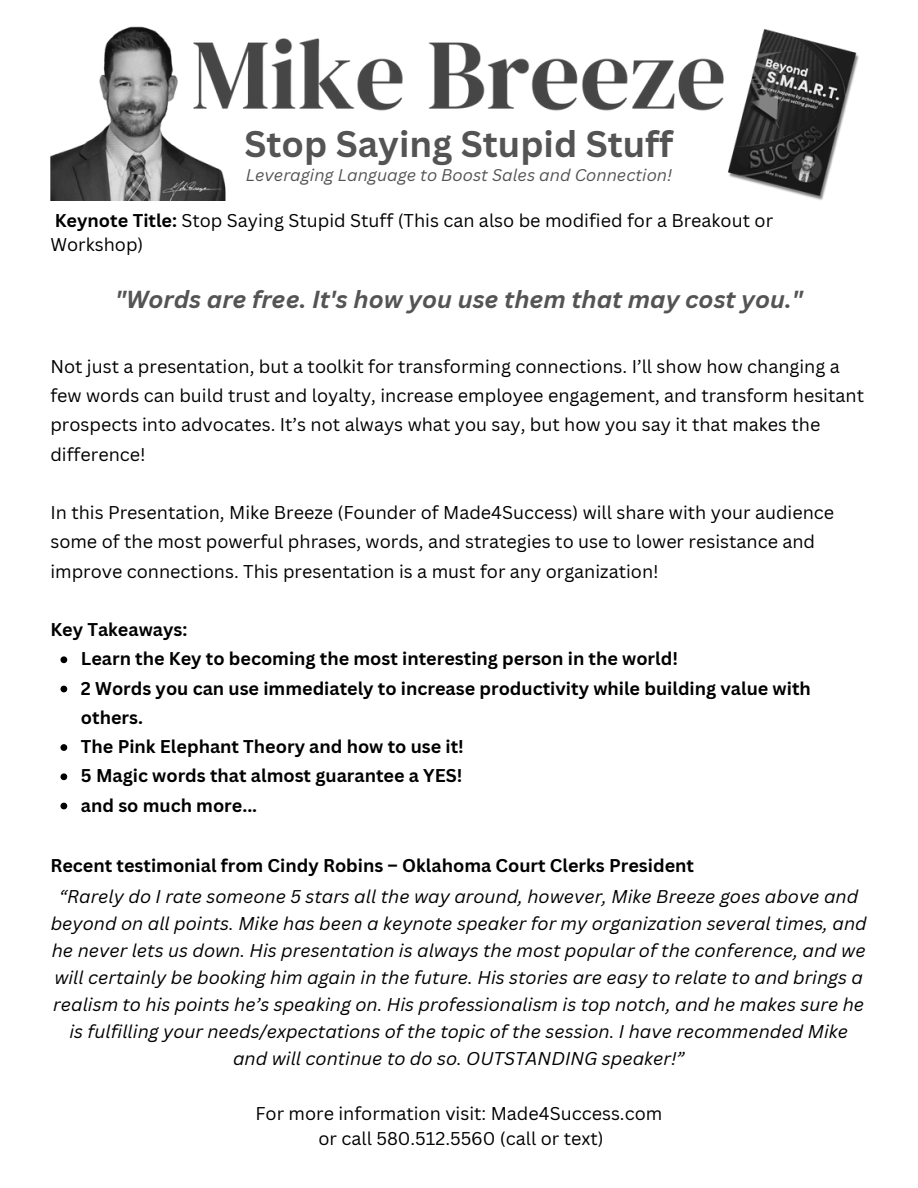
<style>
.page{position:relative;width:918px;height:1188px;background:#fff}
.page>*{position:absolute;margin:0;border:0;box-sizing:border-box;transform-origin:0 0}
.t1{font:700 36px "Canva Sans";color:#545454}
.t2{font:italic 700 24px "Canva Sans";color:#545454}
.t3{font:18px/29.2px "Canva Sans";color:#000}
.t4{font:italic 18px/27px "Canva Sans";color:#000;text-align:center}
.t5{font:700 18px/29.2px "Canva Sans";color:#000}
.t6{font:italic 16.5px "Canva Sans";color:#545454}
.s1{font-weight:700}
</style>
<div class="page">
<svg style="left:60px;top:656px;width:7px;height:7px"></svg>
<svg style="left:60px;top:686px;width:7px;height:6px"></svg>
<svg style="left:60px;top:744px;width:7px;height:7px"></svg>
<svg style="left:60px;top:773px;width:7px;height:7px"></svg>
<svg style="left:60px;top:803px;width:7px;height:6px"></svg>
<img style="left:50px;top:26px;width:809px;height:174px">
<p class="t1" style="left:244px;top:118px;width:430px">Stop Saying Stupid Stuff</p>
<p class="t6" style="left:246px;top:163px;width:428px">Leveraging Language to Boost Sales and Connection!</p>
<p class="t3" style="left:50px;top:207px;width:724px;line-height:24.8px"><span class="s1">Keynote Title:</span> Stop Saying Stupid Stuff (This can also be modified for a Breakout or<br>Workshop)</p>
<h1 class="t2" style="left:115px;top:282px;width:689px">"Words are free. It's how you use them that may cost you."</h1>
<p class="t3" style="left:50px;top:351px;width:815px">Not just a presentation, but a toolkit for transforming connections. I’ll show how changing a few words can build trust and loyalty, increase employee engagement, and transform hesitant prospects into advocates. It’s not always what you say, but how you say it that makes the difference!</p>
<p class="t3" style="left:50px;top:498px;width:785px">In this Presentation, Mike Breeze (Founder of Made4Success) will share with your audience some of the most powerful phrases, words, and strategies to use to lower resistance and improve connections. This presentation is a must for any organization!</p>
<h2 class="t5" style="left:50px;top:615px;width:139px">Key Takeaways:</h2>
<p class="t5" style="left:81px;top:644px;width:599px">Learn the Key to becoming the most interesting person in the world!</p>
<p class="t5" style="left:81px;top:673px;width:731px">2 Words you can use immediately to increase productivity while building value with others.</p>
<h3 class="t5" style="left:81px;top:732px;width:384px">The Pink Elephant Theory and how to use it!</h3>
<p class="t5" style="left:81px;top:761px;width:383px">5 Magic words that almost guarantee a YES!</p>
<p class="t5" style="left:81px;top:790px;width:178px">and so much more...</p>
<p class="t5" style="left:50px;top:851px;width:645px">Recent testimonial from Cindy Robins – Oklahoma Court Clerks President</p>
<p class="t4" style="left:51px;top:882px;width:818px">“Rarely do I rate someone 5 stars all the way around, however, Mike Breeze goes above and beyond on all points. Mike has been a keynote speaker for my organization several times, and he never lets us down. His presentation is always the most popular of the conference, and we will certainly be booking him again in the future. His stories are easy to relate to and brings a realism to his points he’s speaking on. His professionalism is top notch, and he makes sure he is fulfilling your needs/expectations of the topic of the session. I have recommended Mike and will continue to do so. OUTSTANDING speaker!”</p>
<p class="t3" style="left:255px;top:1098px;width:408px">For more information visit: Made4Success.com</p>
<p class="t3" style="left:318px;top:1123px;width:287px">or call 580.512.5560 (call or text)</p>
</div>
